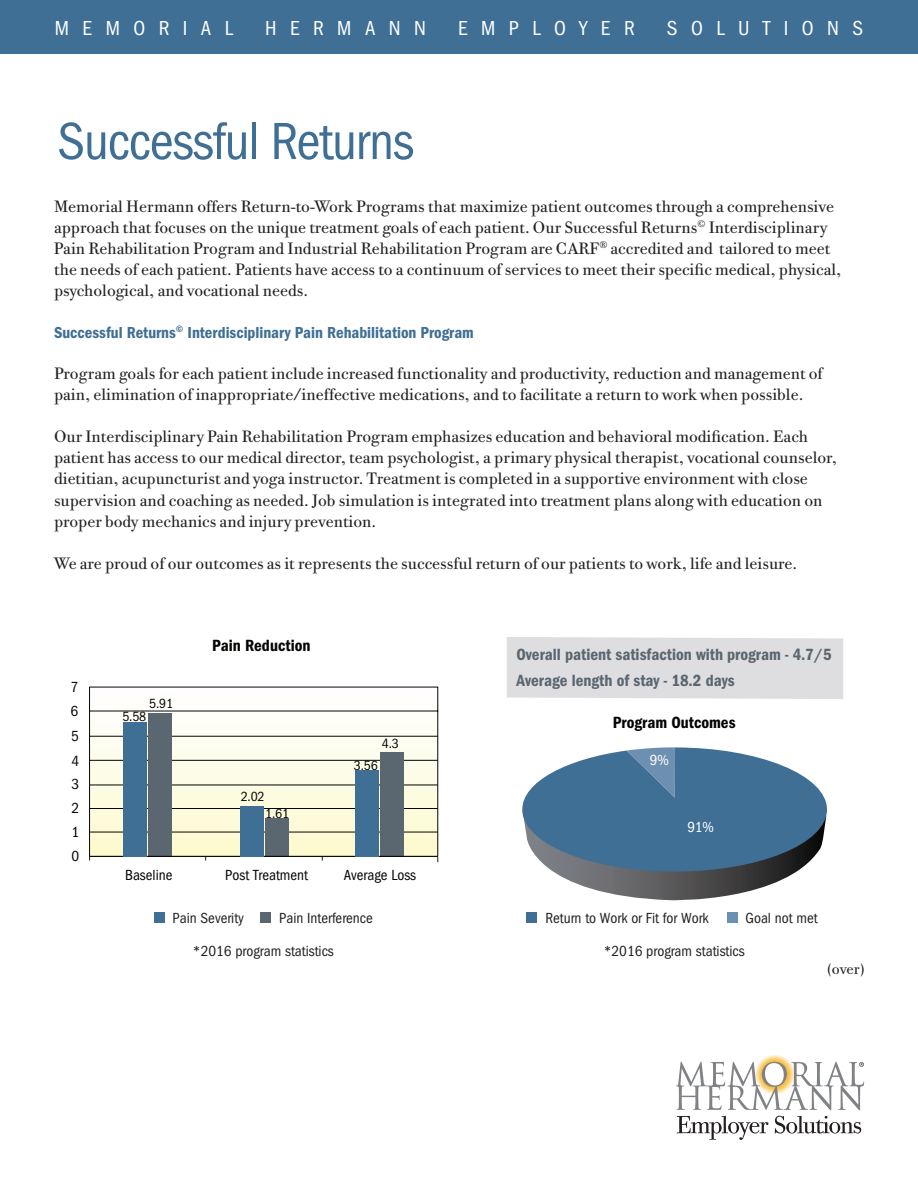
<style>
.page{position:relative;width:918px;height:1188px;background:#fff}
.page>*{position:absolute;margin:0;border:0;box-sizing:border-box;transform-origin:0 0}
.t1{font:54px "Franklin Got Cd ITC";letter-spacing:-.02em;color:#3f6f94}
.t2{font:21px "Franklin Got Cd ITC";letter-spacing:.64em;color:#fff}
.t3{font:600 16.8px/26px "Franklin Got Cd ITC";color:#5a6670}
.t4{font:600 16.8px "Franklin Got Cd ITC";color:#040503}
.t5{font:16.5px/21px "Bodoni Twe ITC";color:#231f20}
.t6{font:600 16.5px "Franklin Got Cd ITC";color:#3f6f94}
.t7{font:15.15px/32.8px "Franklin Got Cd ITC";color:#231f20}
.t8{font:15.15px/23.9px "Franklin Got Cd ITC";color:#040503;text-align:justify}
.t9{font:15.15px "Franklin Got Cd ITC";color:#fff}
.t10{font:15px "Bodoni Twe ITC";color:#231f20}
.t11{font:13.8px "Franklin Got Cd ITC";letter-spacing:-.015em;color:#040503}
</style>
<div class="page">
<svg style="left:90px;top:688px;width:348px;height:168px"></svg>
<hr style="left:90px;top:760px;width:348px;height:1px;background:#040503">
<hr style="left:90px;top:736px;width:348px;height:1px;background:#040503">
<hr style="left:90px;top:785px;width:348px;height:1px;background:#040503">
<hr style="left:90px;top:808px;width:348px;height:1px;background:#040503">
<hr style="left:90px;top:832px;width:348px;height:1px;background:#040503">
<div style="left:261px;top:912px;width:10px;height:11px;background:#5a6670"></div>
<hr style="left:90px;top:687px;width:348px;height:1px;background:#040503">
<hr style="left:90px;top:711px;width:348px;height:1px;background:#040503">
<hr style="left:438px;top:687px;width:1px;height:169px;background:#040503">
<hr style="left:89px;top:687px;width:1px;height:169px;background:#040503">
<div style="left:149px;top:714px;width:23px;height:143px;background:#5a6670"></div>
<div style="left:265px;top:819px;width:24px;height:38px;background:#5a6670"></div>
<div style="left:380px;top:752px;width:24px;height:105px;background:#5a6670"></div>
<hr style="left:89px;top:856px;width:349px;height:1px;background:#040503">
<div style="left:507px;top:637px;width:336px;height:62px;background:#dedee1"></div>
<div style="left:727px;top:912px;width:10px;height:11px;background:#6d90b0"></div>
<div style="left:154px;top:912px;width:10px;height:11px;background:#3f6f94"></div>
<div style="left:124px;top:722px;width:23px;height:135px;background:#3f6f94"></div>
<div style="left:240px;top:807px;width:24px;height:50px;background:#3f6f94"></div>
<div style="left:355px;top:771px;width:23px;height:86px;background:#3f6f94"></div>
<div style="left:526px;top:912px;width:11px;height:11px;background:#3f6f94"></div>
<svg style="left:522px;top:747px;width:305px;height:154px"></svg>
<div style="left:0;top:0;width:918px;height:54px;background:#3f6f94"></div>
<img style="left:753px;top:1055px;width:37px;height:7px">
<svg style="left:676px;top:1062px;width:188px;height:78px"></svg>
<p class="t2" style="left:55px;top:16px;width:180px">MEMORIAL</p>
<p class="t2" style="left:265px;top:16px;width:162px">HERMANN</p>
<p class="t2" style="left:458px;top:16px;width:178px">EMPLOYER</p>
<p class="t2" style="left:667px;top:16px;width:198px">SOLUTIONS</p>
<h1 class="t1" style="left:57px;top:109px;width:358px">Successful Returns</h1>
<p class="t5" style="left:54px;top:195px;width:789px">Memorial Hermann offers Return-to-Work Programs that maximize patient outcomes through a comprehensive approach that focuses on the unique treatment goals of each patient. Our Successful Returns<sup>©</sup> Interdisciplinary Pain Rehabilitation Program and Industrial Rehabilitation Program are CARF<sup>®</sup> accredited and tailored to meet the needs of each patient. Patients have access to a continuum of services to meet their specific medical, physical, psychological, and vocational needs.</p>
<p class="t6" style="left:54px;top:322px;width:421px">Successful Returns<sup>©</sup> Interdisciplinary Pain Rehabilitation Program</p>
<p class="t5" style="left:54px;top:363px;width:770px">Program goals for each patient include increased functionality and productivity, reduction and management of pain, elimination of inappropriate/ineffective medications, and to facilitate a return to work when possible.</p>
<p class="t5" style="left:54px;top:426px;width:784px">Our Interdisciplinary Pain Rehabilitation Program emphasizes education and behavioral modification. Each patient has access to our medical director, team psychologist, a primary physical therapist, vocational counselor, dietitian, acupuncturist and yoga instructor. Treatment is completed in a supportive environment with close supervision and coaching as needed. Job simulation is integrated into treatment plans along with education on proper body mechanics and injury prevention.</p>
<p class="t5" style="left:54px;top:552px;width:745px">We are proud of our outcomes as it represents the successful return of our patients to work, life and leisure.</p>
<p class="t8" style="left:71px;top:675px;width:9px">7</p>
<p class="t8" style="left:71px;top:698px;width:9px">6</p>
<p class="t8" style="left:71px;top:724px;width:9px">5</p>
<p class="t8" style="left:71px;top:748px;width:9px">4<br>3<br>2<br>1<br>0</p>
<p class="t11" style="left:149px;top:695px;width:25px">5.91</p>
<p class="t11" style="left:122px;top:709px;width:25px">5.58</p>
<p class="t4" style="left:212px;top:636px;width:100px">Pain Reduction</p>
<p class="t11" style="left:241px;top:788px;width:25px">2.02</p>
<p class="t11" style="left:265px;top:805px;width:25px">1.61</p>
<p class="t11" style="left:382px;top:735px;width:19px">4.3</p>
<p class="t11" style="left:354px;top:757px;width:25px">3.56</p>
<p class="t8" style="left:125px;top:863px;width:49px">Baseline</p>
<p class="t8" style="left:225px;top:863px;width:84px">Post Treatment</p>
<p class="t8" style="left:344px;top:863px;width:74px">Average Loss</p>
<p class="t7" style="left:193px;top:901px;width:181px;text-indent:86px">Pain Interference *2016 program statistics</p>
<p class="t7" style="left:173px;top:901px;width:73px">Pain Severity</p>
<p class="t3" style="left:517px;top:641px;width:317px">Overall patient satisfaction with program - 4.7/5<br>Average length of stay - 18.2 days</p>
<p class="t4" style="left:613px;top:713px;width:124px">Program Outcomes</p>
<p class="t9" style="left:650px;top:752px;width:20px">9%</p>
<p class="t9" style="left:687px;top:818px;width:28px">91%</p>
<p class="t7" style="left:545px;top:901px;width:165px">Return to Work or Fit for Work</p>
<p class="t7" style="left:746px;top:901px;width:74px">Goal not met</p>
<p class="t7" style="left:604px;top:934px;width:142px">*2016 program statistics</p>
<p class="t10" style="left:827px;top:960px;width:40px">(over)</p>
</div>
